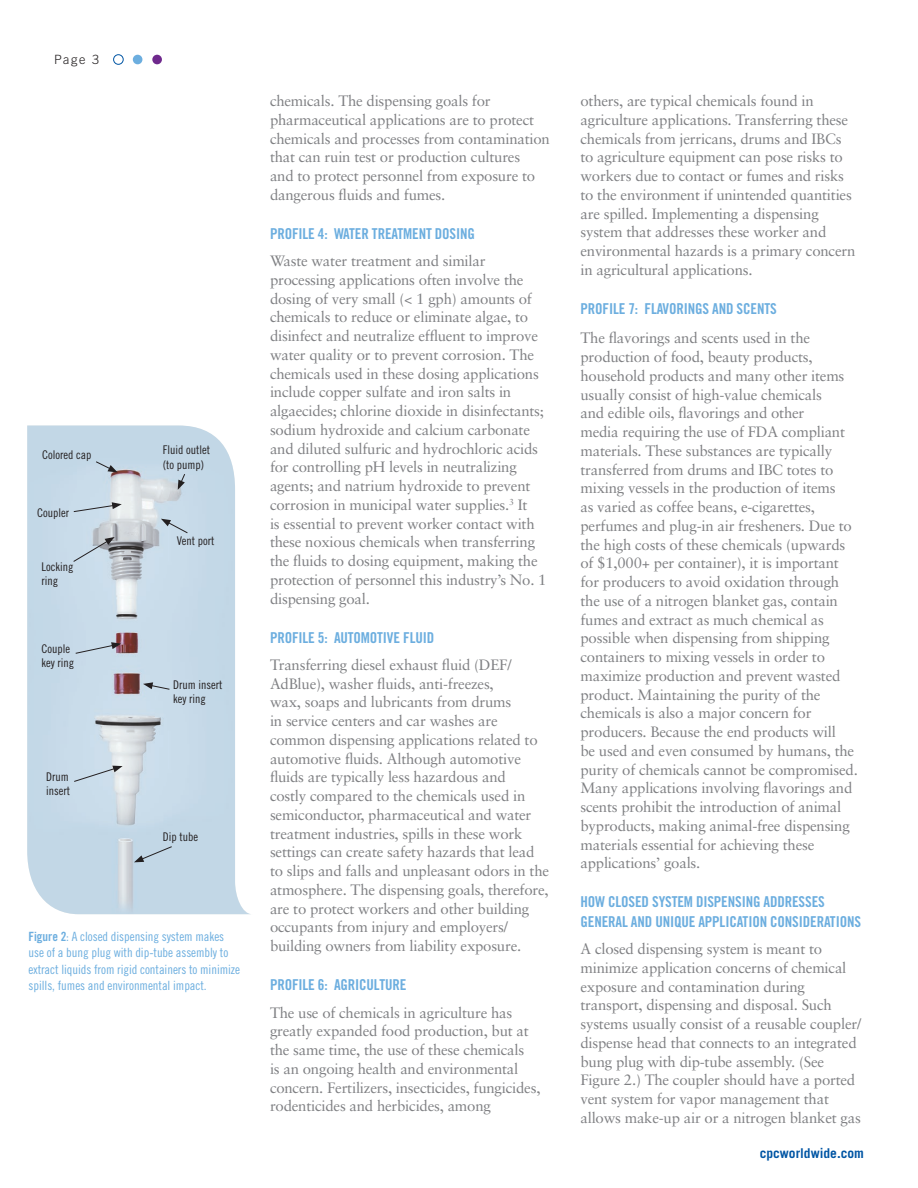
<style>
.page{position:relative;width:918px;height:1188px;background:#fff}
.page>*{position:absolute;margin:0;border:0;box-sizing:border-box;transform-origin:0 0}
.t1{font:15px/18.8px "Sabon";letter-spacing:-.015em;color:#7f8083}
.subhead{font:15px/19.5px "Trade Gothic Bold Cond Twenty";letter-spacing:-.01em;color:#6caedf}
.t2{font:700 13.5px "Trade Gothic";color:#0055a4}
.t3{font:12.75px/16.5px "Trade Gothic Cond Eighteen";letter-spacing:-.005em;color:#6caedf}
.t4{font:300 12.75px "Trade Gothic";color:#231f20}
.t5{font:12px/14.4px "Trade Gothic Cond Eighteen";color:#231f20}
.s1{font-family:"Trade Gothic Bold Cond Twenty"}
</style>
<div class="page">
<div style="left:113px;top:54px;width:11px;height:11px;border:1px solid #0055a4;border-radius:50%"></div>
<div style="left:133px;top:55px;width:9px;height:9px;background:#6caedf;border-radius:50%"></div>
<div style="left:152px;top:55px;width:10px;height:9px;background:#6f298d;border-radius:50%"></div>
<img style="left:27px;top:426px;width:223px;height:488px">
<svg style="left:95px;top:461px;width:23px;height:11px"></svg>
<svg style="left:73px;top:502px;width:49px;height:11px"></svg>
<svg style="left:72px;top:537px;width:43px;height:26px"></svg>
<svg style="left:75px;top:642px;width:46px;height:12px"></svg>
<svg style="left:143px;top:682px;width:27px;height:8px"></svg>
<svg style="left:73px;top:766px;width:50px;height:17px"></svg>
<svg style="left:134px;top:846px;width:39px;height:16px"></svg>
<svg style="left:178px;top:473px;width:8px;height:17px"></svg>
<svg style="left:161px;top:519px;width:28px;height:15px"></svg>
<p class="t4" style="left:54px;top:52px;width:47px">Page 3</p>
<p class="t5" style="left:42px;top:447px;width:51px">Colored cap</p>
<p class="t5" style="left:37px;top:505px;width:33px">Coupler</p>
<p class="t5" style="left:41px;top:559px;width:33px">Locking ring</p>
<p class="t5" style="left:41px;top:641px;width:34px">Couple key ring</p>
<p class="t5" style="left:46px;top:769px;width:25px">Drum insert</p>
<p class="t5" style="left:163px;top:443px;width:49px">Fluid outlet (to pump)</p>
<p class="t5" style="left:177px;top:533px;width:39px">Vent port</p>
<p class="t5" style="left:173px;top:677px;width:51px">Drum insert key ring</p>
<p class="t5" style="left:163px;top:829px;width:37px">Dip tube</p>
<p class="t3" style="left:29px;top:928px;width:213px"><span class="s1">Figure 2</span>: A closed dispensing system makes use of a bung plug with dip-tube assembly to extract liquids from rigid containers to minimize spills, fumes and environmental impact.</p>
<p class="t1" style="left:270px;top:91px;width:281px">chemicals. The dispensing goals for pharmaceutical applications are to protect chemicals and processes from contamination that can ruin test or production cultures<br>and to protect personnel from exposure to dangerous fluids and fumes.</p>
<p class="subhead" style="left:270px;top:224px;width:206px">PROFILE 4: WATER TREATMENT DOSING</p>
<p class="t1" style="left:270px;top:251px;width:278px">Waste water treatment and similar processing applications often involve the dosing of very small (&lt; 1 gph) amounts of chemicals to reduce or eliminate algae, to disinfect and neutralize effluent to improve water quality or to prevent corrosion. The chemicals used in these dosing applications include copper sulfate and iron salts in algaecides; chlorine dioxide in disinfectants; sodium hydroxide and calcium carbonate and diluted sulfuric and hydrochloric acids for controlling pH levels in neutralizing agents; and natrium hydroxide to prevent corrosion in municipal water supplies.<sup>3</sup> It<br>is essential to prevent worker contact with these noxious chemicals when transferring the fluids to dosing equipment, making the protection of personnel this industry’s No. 1 dispensing goal.</p>
<p class="subhead" style="left:270px;top:627px;width:166px">PROFILE 5: AUTOMOTIVE FLUID</p>
<p class="t1" style="left:270px;top:655px;width:281px">Transferring diesel exhaust fluid (DEF/ AdBlue), washer fluids, anti-freezes,<br>wax, soaps and lubricants from drums<br>in service centers and car washes are common dispensing applications related to automotive fluids. Although automotive fluids are typically less hazardous and<br>costly compared to the chemicals used in semiconductor, pharmaceutical and water treatment industries, spills in these work settings can create safety hazards that lead to slips and falls and unpleasant odors in the atmosphere. The dispensing goals, therefore, are to protect workers and other building occupants from injury and employers/ building owners from liability exposure.</p>
<p class="subhead" style="left:270px;top:975px;width:138px">PROFILE 6: AGRICULTURE</p>
<p class="t1" style="left:270px;top:1003px;width:272px">The use of chemicals in agriculture has greatly expanded food production, but at the same time, the use of these chemicals<br>is an ongoing health and environmental concern. Fertilizers, insecticides, fungicides, rodenticides and herbicides, among</p>
<p class="t1" style="left:580px;top:91px;width:276px">others, are typical chemicals found in agriculture applications. Transferring these chemicals from jerricans, drums and IBCs to agriculture equipment can pose risks to workers due to contact or fumes and risks to the environment if unintended quantities are spilled. Implementing a dispensing system that addresses these worker and environmental hazards is a primary concern in agricultural applications.</p>
<p class="subhead" style="left:580px;top:299px;width:198px">PROFILE 7: FLAVORINGS AND SCENTS</p>
<p class="t1" style="left:580px;top:329px;width:279px">The flavorings and scents used in the production of food, beauty products, household products and many other items usually consist of high-value chemicals<br>and edible oils, flavorings and other<br>media requiring the use of FDA compliant materials. These substances are typically transferred from drums and IBC totes to mixing vessels in the production of items<br>as varied as coffee beans, e-cigarettes, perfumes and plug-in air fresheners. Due to the high costs of these chemicals (upwards of $1,000+ per container), it is important for producers to avoid oxidation through the use of a nitrogen blanket gas, contain fumes and extract as much chemical as possible when dispensing from shipping containers to mixing vessels in order to maximize production and prevent wasted product. Maintaining the purity of the chemicals is also a major concern for producers. Because the end products will<br>be used and even consumed by humans, the purity of chemicals cannot be compromised.<br>Many applications involving flavorings and scents prohibit the introduction of animal byproducts, making animal-free dispensing materials essential for achieving these applications’ goals.</p>
<p class="subhead" style="left:580px;top:892px;width:282px">HOW CLOSED SYSTEM DISPENSING ADDRESSES<br>GENERAL AND UNIQUE APPLICATION CONSIDERATIONS</p>
<p class="t1" style="left:580px;top:939px;width:282px">A closed dispensing system is meant to minimize application concerns of chemical exposure and contamination during transport, dispensing and disposal. Such systems usually consist of a reusable coupler/ dispense head that connects to an integrated bung plug with dip-tube assembly. (See Figure 2.) The coupler should have a ported vent system for vapor management that allows make-up air or a nitrogen blanket gas</p>
<p class="t2" style="left:760px;top:1145px;width:106px">cpcworldwide.com</p>
</div>
